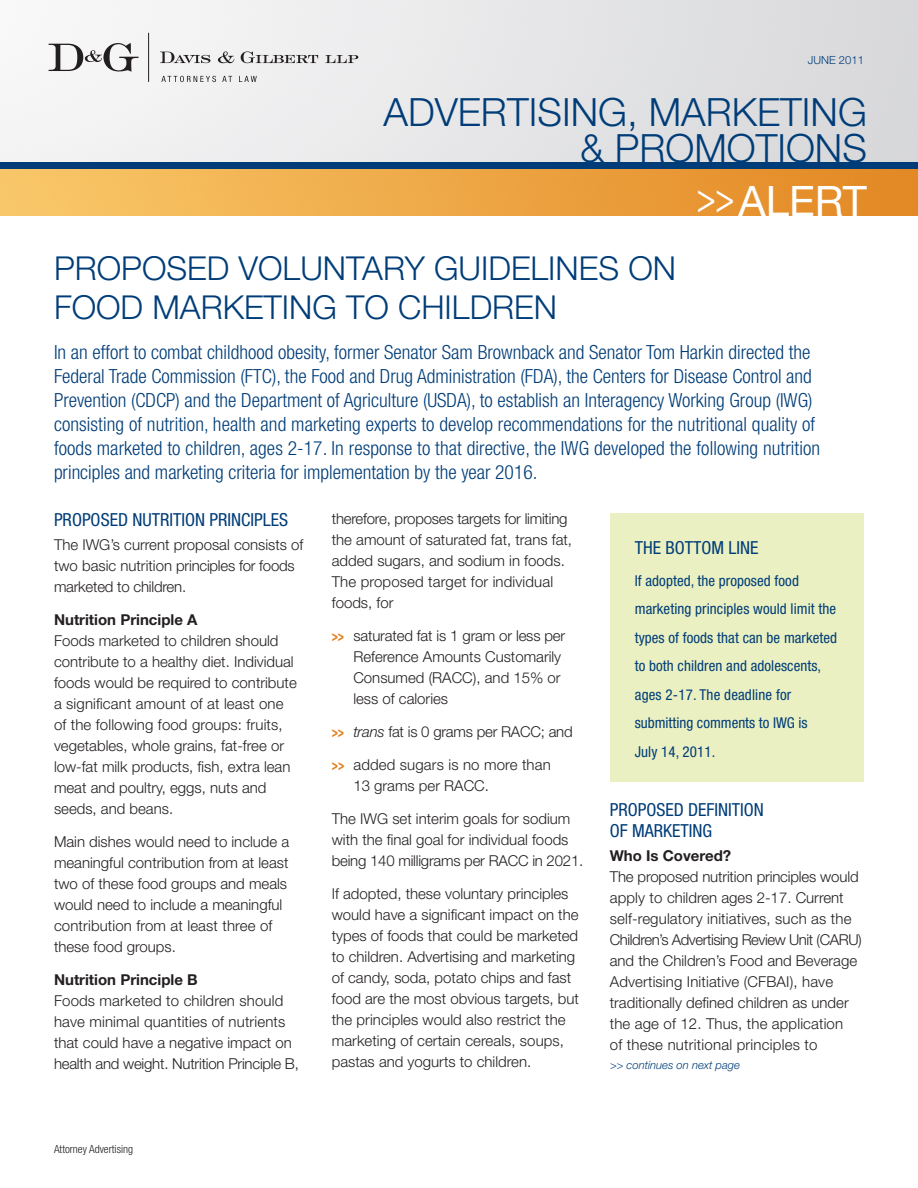
<style>
.page{position:relative;width:918px;height:1188px;background:#fff}
.page>*{position:absolute;margin:0;border:0;box-sizing:border-box;transform-origin:0 0}
.t1{font:42px "Helvetica Neue LT Std";color:#fff;scale:.75 1}
.t2{font:300 39px "Helvetica Neue LT Std";color:#003d78}
._1__Story_Headline{font:300 33px/39px "Helvetica Neue LT Std";color:#003d78}
._2__Story_Lead-In_PP{font:300 condensed 19.5px/24px "Helvetica Neue LT Std";color:#003d78}
._4__Story_Subhead{font:condensed 18px/21px "Helvetica Neue LT Std";color:#003d78}
._3__Story_Body_Copy{font:300 15px/21px "Helvetica Neue LT Std";color:#231f20}
._5__Bottom_Line_Body{font:condensed 15px/28.5px "Helvetica Neue LT Std";letter-spacing:.005em;color:#003d78}
._3__Story_Body_Copy-2{font:italic 300 11.25px "Helvetica Neue LT Std";color:#003d78}
._3__Story_Body_Copy-3{font:300 condensed 11.25px "Helvetica Neue LT Std";color:#231f20}
.t3{font:300 11.25px "Helvetica Neue LT Std";color:#003d78}
.s1{font-weight:700}
.s2{font-weight:700;color:#df7e1a}
.s3{font-style:italic}
</style>
<div class="page">
<img style="left:0;top:168px;width:918px;height:48px">
<div style="left:0;top:162px;width:918px;height:6px;background:#003d78"></div>
<hr style="left:148px;top:33px;width:1px;height:49px;background:#231f20">
<svg style="left:49px;top:43px;width:90px;height:29px"></svg>
<svg style="left:160px;top:52px;width:50px;height:11px"></svg>
<svg style="left:218px;top:51px;width:16px;height:12px"></svg>
<svg style="left:241px;top:51px;width:77px;height:12px"></svg>
<svg style="left:325px;top:55px;width:33px;height:8px"></svg>
<svg style="left:161px;top:76px;width:55px;height:6px"></svg>
<svg style="left:222px;top:76px;width:10px;height:6px"></svg>
<svg style="left:239px;top:76px;width:18px;height:6px"></svg>
<div style="left:610px;top:513px;width:254px;height:269px;background:#eaf0c1"></div>
<p class="t3" style="left:808px;top:53px;width:58px">JUNE 2011</p>
<p class="t2" style="left:383px;top:88px;width:485px">ADVERTISING, MARKETING</p>
<p class="t2" style="left:580px;top:124px;width:288px">&amp; PROMOTIONS</p>
<p class="t1" style="left:697px;top:176px;width:229px">&gt;&gt;ALERT</p>
<p class="_1__Story_Headline" style="left:54px;top:248px;width:624px">PROPOSED VOLUNTARY GUIDELINES ON<br>FOOD MARKETING TO CHILDREN</p>
<p class="_2__Story_Lead-In_PP" style="left:54px;top:340px;width:768px">In an effort to combat childhood obesity, former Senator Sam Brownback and Senator Tom Harkin directed the Federal Trade Commission (FTC), the Food and Drug Administration (FDA), the Centers for Disease Control and Prevention (CDCP) and the Department of Agriculture (USDA), to establish an Interagency Working Group (IWG) consisting of nutrition, health and marketing experts to develop recommendations for the nutritional quality of foods marketed to children, ages 2-17. In response to that directive, the IWG developed the following nutrition principles and marketing criteria for implementation by the year 2016.</p>
<p class="_4__Story_Subhead" style="left:54px;top:509px;width:236px">PROPOSED NUTRITION PRINCIPLES</p>
<p class="_3__Story_Body_Copy" style="left:54px;top:534px;width:251px">The IWG’s current proposal consists of two basic nutrition principles for foods marketed to children.</p>
<p class="_3__Story_Body_Copy" style="left:54px;top:609px;width:244px"><span class="s1">Nutrition Principle A<br></span>Foods marketed to children should contribute to a healthy diet. Individual foods would be required to contribute a significant amount of at least one of the following food groups: fruits, vegetables, whole grains, fat-free or low-fat milk products, fish, extra lean meat and poultry, eggs, nuts and seeds, and beans.</p>
<p class="_3__Story_Body_Copy" style="left:54px;top:831px;width:237px">Main dishes would need to include a meaningful contribution from at least two of these food groups and meals would need to include a meaningful contribution from at least three of these food groups.</p>
<p class="_3__Story_Body_Copy" style="left:54px;top:969px;width:246px"><span class="s1">Nutrition Principle B<br></span>Foods marketed to children should have minimal quantities of nutrients that could have a negative impact on health and weight. Nutrition Principle B,</p>
<p class="_3__Story_Body_Copy" style="left:332px;top:508px;width:242px">therefore, proposes targets for limiting the amount of saturated fat, trans fat, added sugars, and sodium in foods.<br>The proposed target for individual foods, for</p>
<p class="_3__Story_Body_Copy" style="left:353px;top:625px;width:213px;text-indent:-22px"><span class="s2">&gt;&gt;</span> saturated fat is 1 gram or less per<br>Reference Amounts Customarily<br>Consumed (RACC), and 15% or less of calories</p>
<p class="_3__Story_Body_Copy" style="left:332px;top:721px;width:242px"><span class="s2">&gt;&gt;</span> <span class="s3">trans</span> fat is 0 grams per RACC; and</p>
<p class="_3__Story_Body_Copy" style="left:353px;top:754px;width:199px;text-indent:-22px"><span class="s2">&gt;&gt;</span> added sugars is no more than<br>13 grams per RACC.</p>
<p class="_3__Story_Body_Copy" style="left:332px;top:808px;width:253px">The IWG set interim goals for sodium with the final goal for individual foods being 140 milligrams per RACC in 2021.</p>
<p class="_3__Story_Body_Copy" style="left:332px;top:883px;width:249px">If adopted, these voluntary principles would have a significant impact on the types of foods that could be marketed to children. Advertising and marketing of candy, soda, potato chips and fast food are the most obvious targets, but the principles would also restrict the marketing of certain cereals, soups, pastas and yogurts to children.</p>
<p class="_4__Story_Subhead" style="left:635px;top:537px;width:125px">THE BOTTOM LINE</p>
<p class="_5__Bottom_Line_Body" style="left:635px;top:566px;width:204px">If adopted, the proposed food marketing principles would limit the types of foods that can be marketed to both children and adolescents, ages 2-17. The deadline for submitting comments to IWG is<br>July 14, 2011.</p>
<p class="_4__Story_Subhead" style="left:610px;top:799px;width:156px">PROPOSED DEFINITION<br>OF MARKETING</p>
<p class="_3__Story_Body_Copy" style="left:610px;top:845px;width:254px"><span class="s1">Who Is Covered?<br></span>The proposed nutrition principles would apply to children ages 2-17. Current self-regulatory initiatives, such as the Children’s Advertising Review Unit (CARU) and the Children’s Food and Beverage Advertising Initiative (CFBAI), have traditionally defined children as under the age of 12. Thus, the application<br>of these nutritional principles to</p>
<p class="_3__Story_Body_Copy-2" style="left:610px;top:1058px;width:131px">&gt;&gt; continues on next page</p>
<p class="_3__Story_Body_Copy-3" style="left:54px;top:1142px;width:81px">Attorney Advertising</p>
</div>
